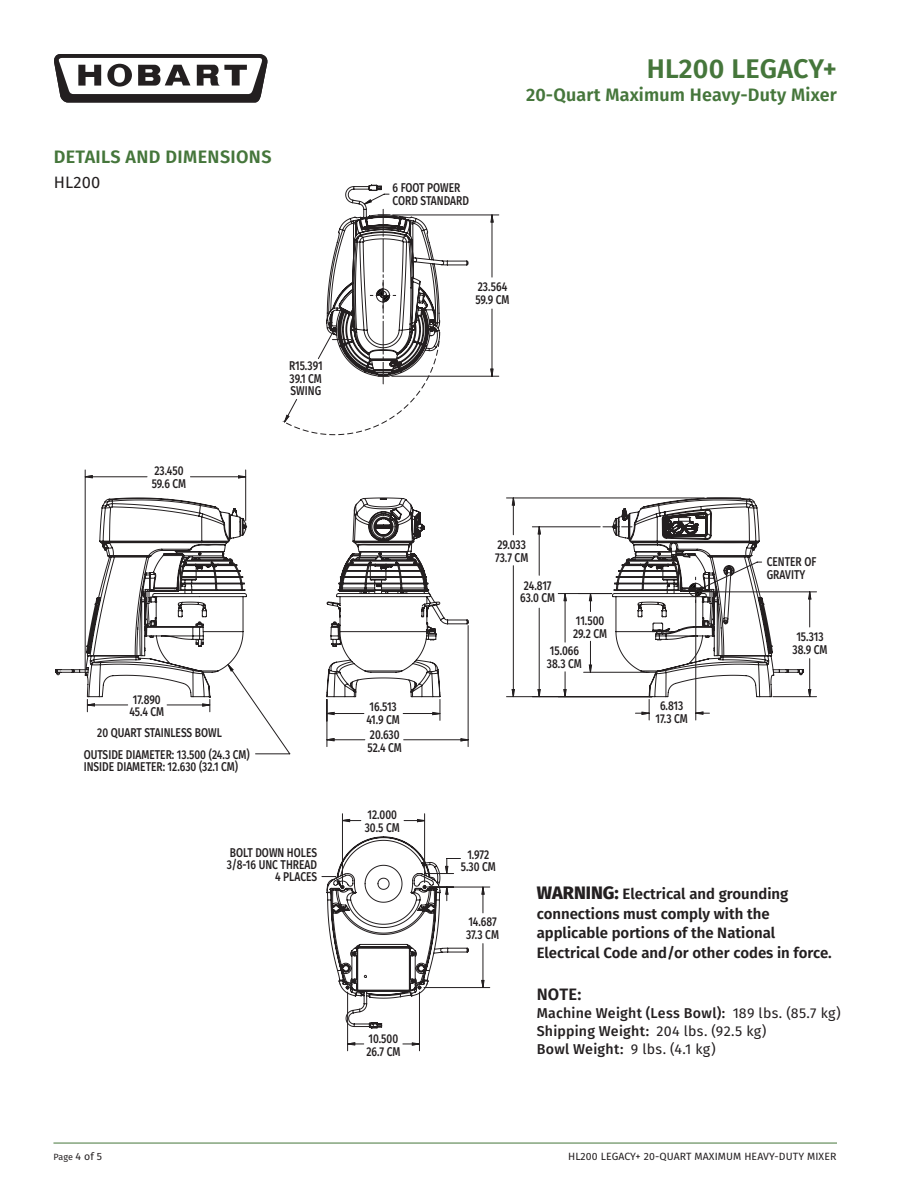
<style>
.page{position:relative;width:918px;height:1188px;background:#fff}
.page>*{position:absolute;margin:0;border:0;box-sizing:border-box;transform-origin:0 0}
.t1{font:600 27px "Fira Sans";letter-spacing:.01em;color:#45763b}
.t2{font:600 18px "Fira Sans";letter-spacing:.01em;color:#45763b}
.t3{font:600 16.5px "Fira Sans";color:#231f20}
.t4{font:16.5px "Fira Sans";color:#231f20}
.t5{font:600 15px/19.5px "Fira Sans";color:#231f20}
.t6{font:500 14.25px/18px "Fira Sans";letter-spacing:.02em;color:#231f20}
.t7{font:500 12.75px/12.8px "Fira Sans";color:#231f20;scale:.8 1}
.t8{font:10.5px "Fira Sans";letter-spacing:.01em;color:#231f20}
.t9{font:9px "Fira Sans";color:#231f20}
.s1{font-weight:800;font-size:18px}
.s2{font-weight:400}
.s3{font-size:10.5px}
</style>
<div class="page">
<svg style="left:54px;top:54px;width:213px;height:49px"></svg>
<hr style="left:53px;top:1143px;width:784px;height:1px;background:#45763b">
<svg style="left:55px;top:497px;width:749px;height:212px"></svg>
<svg style="left:283px;top:214px;width:217px;height:838px"></svg>
<svg style="left:336px;top:819px;width:149px;height:227px"></svg>
<svg style="left:282px;top:214px;width:44px;height:221px"></svg>
<svg style="left:490px;top:214px;width:4px;height:9px"></svg>
<svg style="left:490px;top:368px;width:4px;height:9px"></svg>
<svg style="left:326px;top:184px;width:143px;height:845px"></svg>
<h2 class="t2" style="left:54px;top:142px;width:219px">DETAILS AND DIMENSIONS</h2>
<p class="t4" style="left:54px;top:170px;width:48px">HL200</p>
<p class="t7" style="left:152px;top:463px;width:44px">23.450<br>59.6 CM</p>
<p class="t7" style="left:289px;top:358px;width:43px;text-align:justify">R15.391<br>39.1 CM SWING</p>
<p class="t7" style="left:129px;top:692px;width:45px">17.890<br>45.4 CM</p>
<p class="t7" style="left:84px;top:721px;width:209px;line-height:21.8px;text-indent:14px">20 QUART STAINLESS BOWL<br>OUTSIDE DIAMETER: 13.500 (24.3 CM)</p>
<p class="t7" style="left:84px;top:760px;width:195px">INSIDE DIAMETER: 12.630 (32.1 CM)</p>
<p class="t7" style="left:227px;top:846px;width:114px;line-height:12px;text-align:right">BOLT DOWN HOLES<br>3/8-16 UNC THREAD<br>4 PLACES</p>
<h1 class="t1" style="left:647px;top:47px;width:192px">HL200 LEGACY+</h1>
<h2 class="t2" style="left:526px;top:80px;width:313px">20-Quart Maximum Heavy-Duty Mixer</h2>
<p class="t7" style="left:393px;top:181px;width:97px">6 FOOT POWER<br>CORD STANDARD</p>
<p class="t7" style="left:475px;top:279px;width:44px">23.564<br>59.9 CM</p>
<p class="t7" style="left:366px;top:699px;width:43px">16.513<br>41.9 CM</p>
<p class="t7" style="left:368px;top:728px;width:44px">20.630<br>52.4 CM</p>
<p class="t7" style="left:365px;top:808px;width:45px">12.000<br>30.5 CM</p>
<p class="t7" style="left:366px;top:1032px;width:44px">10.500<br>26.7 CM</p>
<p class="t7" style="left:495px;top:537px;width:43px">29.033<br>73.7 CM</p>
<p class="t7" style="left:520px;top:578px;width:45px">24.817<br>63.0 CM</p>
<p class="t7" style="left:573px;top:613px;width:44px">11.500<br>29.2 CM</p>
<p class="t7" style="left:547px;top:644px;width:45px">15.066<br>38.3 CM</p>
<p class="t7" style="left:656px;top:698px;width:42px;text-align:center">6.813<br>17.3 CM</p>
<p class="t7" style="left:461px;top:847px;width:45px;text-align:center">1.972<br>5.30 CM</p>
<p class="t7" style="left:767px;top:555px;width:64px">CENTER OF<br>GRAVITY</p>
<p class="t7" style="left:792px;top:630px;width:45px;text-align:center">15.313<br>38.9 CM</p>
<p class="t7" style="left:466px;top:915px;width:43px">14.687<br>37.3 CM</p>
<p class="t5" style="left:537px;top:883px;width:297px"><span class="s1">WARNING:</span> Electrical and grounding connections must comply with the applicable portions of the National Electrical Code and/or other codes in force.</p>
<p class="t3" style="left:537px;top:981px;width:46px">NOTE:</p>
<p class="t6" style="left:537px;top:1003px;width:306px">Machine Weight (Less Bowl): <span class="s2">189 lbs. (85.7 kg)<br></span>Shipping Weight: <span class="s2">204 lbs. (92.5 kg)<br></span>Bowl Weight: <span class="s2">9 lbs. (4.1 kg)</span></p>
<p class="t9" style="left:53px;top:1150px;width:50px">Page <span class="s3">4 of 5</span></p>
<p class="t8" style="left:568px;top:1148px;width:270px">HL200 LEGACY+ 20-QUART MAXIMUM HEAVY-DUTY MIXER</p>
</div>
